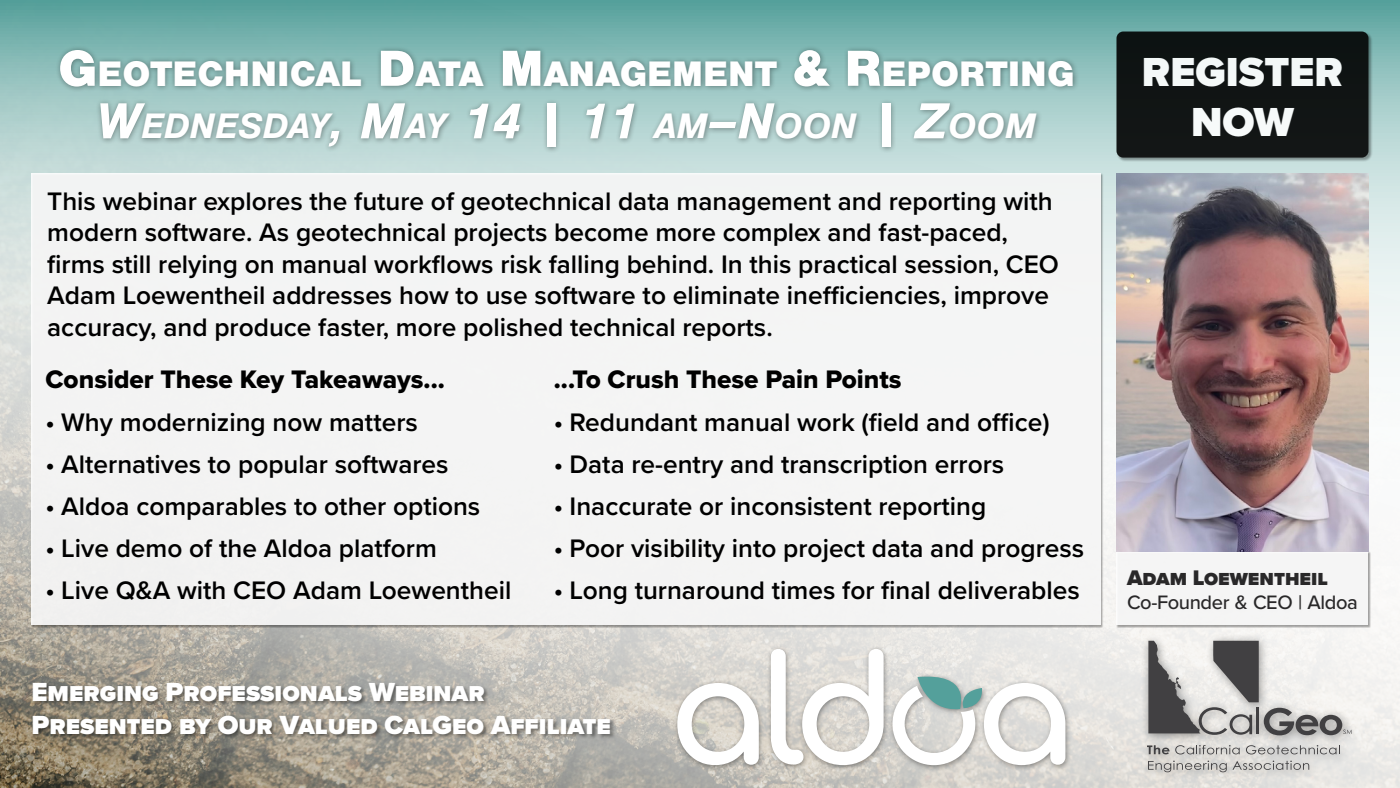
<style>
.page{position:relative;width:1400px;height:788px;background:#fff}
.page>*{position:absolute;margin:0;border:0;box-sizing:border-box;transform-origin:0 0}
.t1{font:900 42px/50.4px "Proxima Nova";color:#fff;text-align:center}
.t2{font:900 36.75px/52.5px "Nimbus San";color:#fff;text-align:center}
.t3{font:900 27.12px/32.6px "Proxima Nova";color:#fff}
.t4{font:600 26.25px/31.5px "Proxima Nova";color:#000}
.t5{font:26.25px "Proxima Nova Extrabld";color:#000}
.t6{font:900 21.88px "Proxima Nova";color:#292829}
.t7{font:500 20.12px "Proxima Nova";letter-spacing:-.02em;color:#292829}
.s1{font-size:52.5px}
.s2{font-weight:700;font-style:italic;font-size:52.5px}
.s3{font-weight:700;font-style:italic}
</style>
<div class="page">
<img style="left:0;top:0;width:1400px;height:788px">
<div style="left:32px;top:681px;width:583px;height:58px;background:#000;opacity:.4"></div>
<div style="left:32px;top:173px;width:1069px;height:452px;background:#f4f4f4"></div>
<div style="left:673px;top:644px;width:399px;height:127px;background:#000;opacity:.4"></div>
<svg style="left:677px;top:648px;width:388px;height:117px"></svg>
<svg style="left:918px;top:672px;width:65px;height:40px;background:#98bbb7"></svg>
<div style="left:1116px;top:31px;width:257px;height:131px;background:#000;opacity:.4"></div>
<div style="left:1117px;top:32px;width:252px;height:126px;background:#101414;border-radius:7px"></div>
<div style="left:1140px;top:633px;width:222px;height:149px;background:#000;opacity:.4"></div>
<svg style="left:1147px;top:745px;width:93px;height:9px"></svg>
<svg style="left:1246px;top:745px;width:94px;height:9px"></svg>
<svg style="left:1148px;top:760px;width:161px;height:12px;background:#bebcba"></svg>
<svg style="left:1148px;top:640px;width:204px;height:95px"></svg>
<div style="left:56px;top:45px;width:1024px;height:109px;background:#000;opacity:.4"></div>
<div style="left:1116px;top:551px;width:255px;height:76px;background:#000;opacity:.4"></div>
<div style="left:1116px;top:551px;width:252px;height:74px;background:#f5f5f5"></div>
<img style="left:1116px;top:173px;width:252px;height:378px">
<h2 class="t2" style="left:58px;top:47px;width:1015px"><span class="s1">G</span>EOTECHNICAL <span class="s1">D</span>ATA <span class="s1">M</span>ANAGEMENT <span class="s1">&amp; R</span>EPORTING<br><span class="s2">W</span><span class="s3">EDNESDAY</span><span class="s2">, M</span><span class="s3">AY</span> <span class="s2">14 | 11</span> <span class="s3">AM</span><span class="s2">–N</span><span class="s3">OON</span> <span class="s2">| Z</span><span class="s3">OOM</span></h2>
<p class="t4" style="left:47px;top:184px;width:1013px">This webinar explores the future of geotechnical data management and reporting with modern software. As geotechnical projects become more complex and fast-paced, firms still relying on manual workflows risk falling behind. In this practical session, CEO Adam Loewentheil addresses how to use software to eliminate inefficiencies, improve accuracy, and produce faster, more polished technical reports.</p>
<p class="t5" style="left:45px;top:360px;width:401px">Consider These Key Takeaways...</p>
<p class="t4" style="left:45px;top:405px;width:374px">• Why modernizing now matters</p>
<p class="t4" style="left:45px;top:447px;width:405px">• Alternatives to popular softwares</p>
<p class="t4" style="left:45px;top:489px;width:436px">• Aldoa comparables to other options</p>
<p class="t4" style="left:45px;top:531px;width:393px">• Live demo of the Aldoa platform</p>
<p class="t4" style="left:45px;top:573px;width:467px">• Live Q&amp;A with CEO Adam Loewentheil</p>
<p class="t5" style="left:554px;top:360px;width:349px">...To Crush These Pain Points</p>
<p class="t4" style="left:554px;top:405px;width:497px">• Redundant manual work (field and office)</p>
<p class="t4" style="left:554px;top:447px;width:452px">• Data re-entry and transcription errors</p>
<p class="t4" style="left:554px;top:489px;width:434px">• Inaccurate or inconsistent reporting</p>
<p class="t4" style="left:554px;top:531px;width:532px">• Poor visibility into project data and progress</p>
<p class="t4" style="left:554px;top:573px;width:527px">• Long turnaround times for final deliverables</p>
<p class="t3" style="left:32px;top:675px;width:581px">Emerging Professionals Webinar<br>Presented by Our Valued CalGeo Affiliate</p>
<h1 class="t1" style="left:1142px;top:46px;width:203px">REGISTER<br>NOW</h1>
<p class="t6" style="left:1127px;top:561px;width:203px">Adam Loewentheil</p>
<p class="t7" style="left:1127px;top:587px;width:232px">Co-Founder &amp; CEO | Aldoa</p>
</div>
